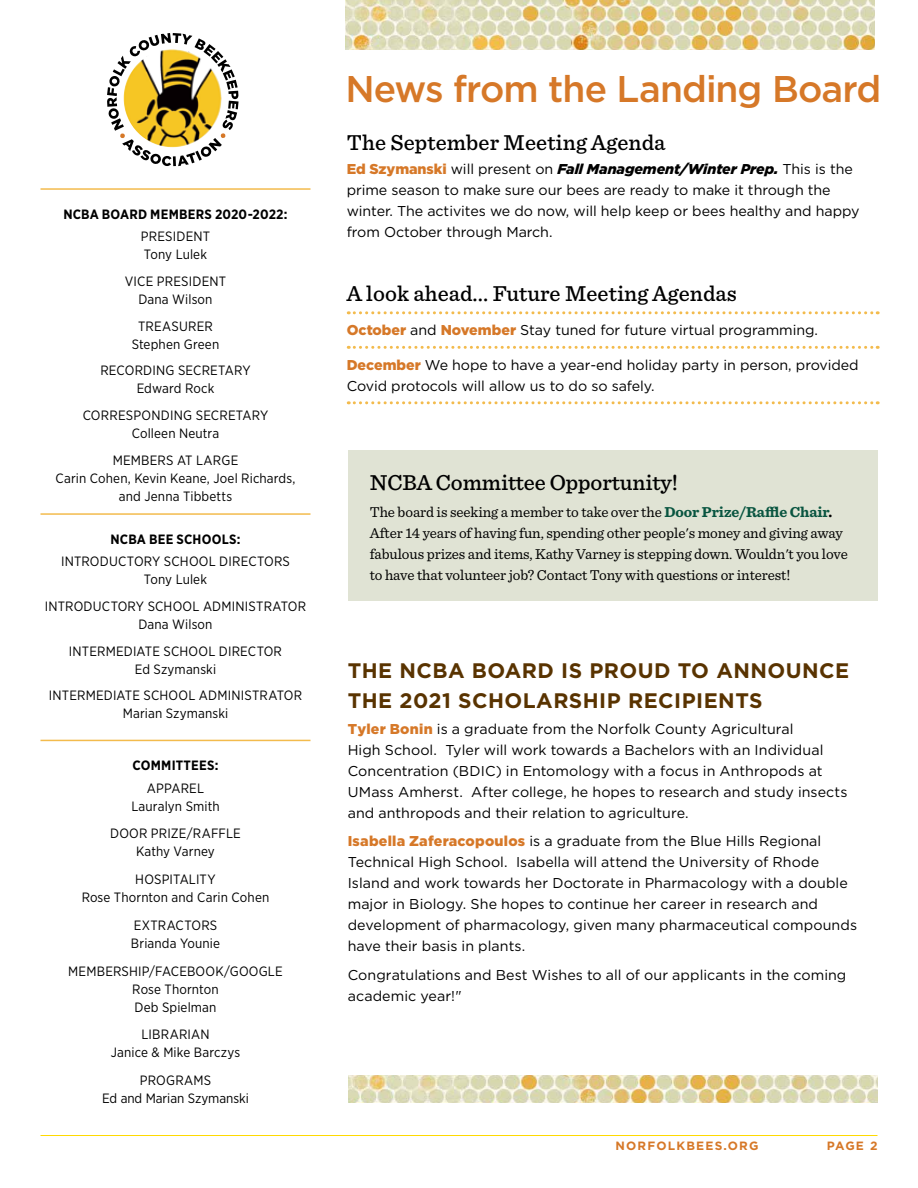
<style>
.page{position:relative;width:918px;height:1188px;background:#fff}
.page>*{position:absolute;margin:0;border:0;box-sizing:border-box;transform-origin:0 0}
.t1{font:500 37.05px "Gotham";letter-spacing:-.025em;color:#d67828}
.t2{font:500 22.5px "Sentinel";letter-spacing:.005em;color:#000}
.t3{font:700 21px/30px "Gotham";letter-spacing:.02em;color:#593300}
.t4{font:15px/21px "Sentinel";letter-spacing:-.005em;color:#000}
.t5{font:14.25px/21px "Gotham";color:#000}
.t6{font:13.5px/18px "Gotham Narrow";letter-spacing:.01em;color:#000;text-align:center}
.t7{font:700 13.5px "Gotham Narrow";letter-spacing:.015em;color:#000}
.t8{font:700 12px "Gotham";letter-spacing:.1em;color:#d67828}
.s1{font-weight:900;color:#d67828}
.s2{font-weight:900;font-style:italic}
.s3{font-weight:700;color:#095540}
.s4{font-weight:700}
</style>
<div class="page">
<hr style="left:40px;top:1135px;width:838px;height:1px;background:#ffda00">
<img style="left:348px;top:1076px;width:529px;height:27px">
<img style="left:345px;top:0;width:530px;height:49px">
<svg style="left:107px;top:33px;width:132px;height:133px"></svg>
<hr style="left:40px;top:188px;width:270px;height:2px;background:#f3bb4d">
<hr style="left:40px;top:513px;width:270px;height:2px;background:#f3bb4d">
<hr style="left:40px;top:740px;width:270px;height:1px;background:#f3bb4d">
<svg style="left:348px;top:311px;width:530px;height:3px"></svg>
<svg style="left:348px;top:346px;width:530px;height:3px"></svg>
<svg style="left:348px;top:401px;width:530px;height:3px"></svg>
<div style="left:348px;top:451px;width:529px;height:150px;background:#e0e3d4"></div>
<p class="t7" style="left:63px;top:206px;width:226px">NCBA BOARD MEMBERS 2020-2022:</p>
<p class="t6" style="left:141px;top:227px;width:71px;text-align:left">PRESIDENT<br>Tony Lulek</p>
<p class="t6" style="left:125px;top:272px;width:103px">VICE PRESIDENT<br>Dana Wilson</p>
<p class="t6" style="left:132px;top:317px;width:89px">TREASURER<br>Stephen Green</p>
<p class="t6" style="left:100px;top:361px;width:152px">RECORDING SECRETARY<br>Edward Rock</p>
<p class="t6" style="left:83px;top:406px;width:187px">CORRESPONDING SECRETARY<br>Colleen Neutra</p>
<p class="t6" style="left:55px;top:451px;width:242px">MEMBERS AT LARGE<br>Carin Cohen, Kevin Keane, Joel Richards, and Jenna Tibbetts</p>
<p class="t7" style="left:111px;top:531px;width:132px">NCBA BEE SCHOOLS:</p>
<p class="t6" style="left:61px;top:552px;width:230px">INTRODUCTORY SCHOOL DIRECTORS<br>Tony Lulek</p>
<p class="t6" style="left:45px;top:597px;width:263px">INTRODUCTORY SCHOOL ADMINISTRATOR<br>Dana Wilson</p>
<p class="t6" style="left:69px;top:642px;width:215px">INTERMEDIATE SCHOOL DIRECTOR<br>Ed Szymanski</p>
<p class="t6" style="left:49px;top:686px;width:255px">INTERMEDIATE SCHOOL ADMINISTRATOR<br>Marian Szymanski</p>
<p class="t7" style="left:133px;top:757px;width:87px">COMMITTEES:</p>
<p class="t6" style="left:131px;top:779px;width:90px">APPAREL<br>Lauralyn Smith</p>
<p class="t6" style="left:110px;top:824px;width:132px">DOOR PRIZE/RAFFLE<br>Kathy Varney</p>
<p class="t6" style="left:82px;top:870px;width:189px">HOSPITALITY<br>Rose Thornton and Carin Cohen</p>
<p class="t6" style="left:131px;top:916px;width:91px;text-align:left">EXTRACTORS<br>Brianda Younie</p>
<p class="t6" style="left:68px;top:962px;width:216px">MEMBERSHIP/FACEBOOK/GOOGLE<br>Rose Thornton<br>Deb Spielman</p>
<p class="t6" style="left:111px;top:1025px;width:131px">LIBRARIAN<br>Janice &amp; Mike Barczys</p>
<p class="t6" style="left:102px;top:1071px;width:148px">PROGRAMS<br>Ed and Marian Szymanski</p>
<h1 class="t1" style="left:345px;top:64px;width:538px">News from the Landing Board</h1>
<h2 class="t2" style="left:347px;top:125px;width:320px">The September Meeting Agenda</h2>
<p class="t5" style="left:347px;top:158px;width:514px"><span class="s1">Ed Szymanski</span> will present on <span class="s2">Fall Management/Winter Prep.</span> This is the prime season to make sure our bees are ready to make it through the winter. The activites we do now, will help keep or bees healthy and happy from October through March.</p>
<h2 class="t2" style="left:347px;top:276px;width:391px">A look ahead... Future Meeting Agendas</h2>
<p class="t5" style="left:347px;top:319px;width:473px"><span class="s1">October</span> and <span class="s1">November</span> Stay tuned for future virtual programming.</p>
<p class="t5" style="left:347px;top:354px;width:513px"><span class="s1">December</span> We hope to have a year-end holiday party in person, provided<br>Covid protocols will allow us to do so safely.</p>
<h2 class="t2" style="left:370px;top:466px;width:310px">NCBA Committee Opportunity!</h2>
<p class="t4" style="left:370px;top:500px;width:480px">The board is seeking a member to take over the <span class="s3">Door Prize/Raffle Chair</span><span class="s4">.<br></span>After 14 years of having fun, spending other people's money and giving away fabulous prizes and items, Kathy Varney is stepping down. Wouldn't you love to have that volunteer job? Contact Tony with questions or interest!</p>
<h3 class="t3" style="left:348px;top:655px;width:503px">THE NCBA BOARD IS PROUD TO ANNOUNCE<br>THE 2021 SCHOLARSHIP RECIPIENTS</h3>
<p class="t5" style="left:348px;top:718px;width:501px"><span class="s1">Tyler Bonin</span> is a graduate from the Norfolk County Agricultural<br>High School. Tyler will work towards a Bachelors with an Individual Concentration (BDIC) in Entomology with a focus in Anthropods at UMass Amherst. After college, he hopes to research and study insects and anthropods and their relation to agriculture.</p>
<p class="t5" style="left:348px;top:830px;width:511px"><span class="s1">Isabella Zaferacopoulos</span> is a graduate from the Blue Hills Regional Technical High School. Isabella will attend the University of Rhode Island and work towards her Doctorate in Pharmacology with a double major in Biology. She hopes to continue her career in research and development of pharmacology, given many pharmaceutical compounds have their basis in plants.</p>
<p class="t5" style="left:348px;top:964px;width:500px">Congratulations and Best Wishes to all of our applicants in the coming academic year!"</p>
<p class="t8" style="left:615px;top:1139px;width:145px">NORFOLKBEES.ORG</p>
<p class="t8" style="left:827px;top:1139px;width:52px">PAGE 2</p>
</div>
